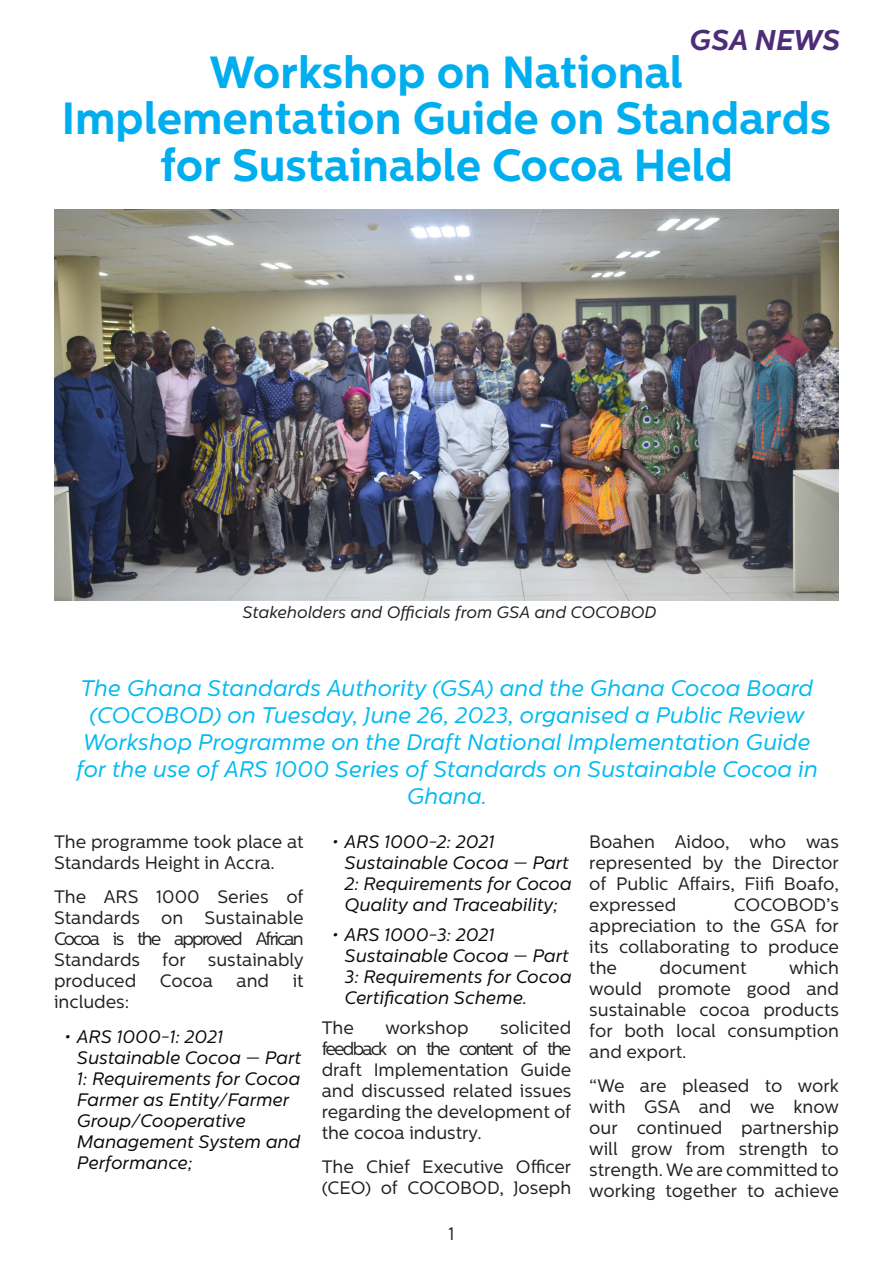
<style>
.page{position:relative;width:893px;height:1263px;background:#fff}
.page>*{position:absolute;margin:0;border:0;box-sizing:border-box;transform-origin:0 0}
.HEADING_1_BLUE{font:700 45px/46.5px "Centrale Sans";color:#00aeef;text-align:center}
.t1{font:italic 700 28.5px "Centrale Sans";color:#4d2c78}
.First_Paragraph{font:italic 22.5px/27px "Centrale Sans";color:#00baf1;text-align:center}
.body{font:18px/21px "Centrale Sans";color:#231f20;text-align:justify}
.t2{font:italic 18px/21px "Centrale Sans";color:#0c0806}
.CAPTIONS{font:italic 16.5px "Centrale Sans";color:#231f20}
</style>
<div class="page">
<img style="left:54px;top:210px;width:785px;height:390px">
<h2 class="t1" style="left:688px;top:23px;width:152px">GSA NEWS</h2>
<p class="HEADING_1_BLUE" style="left:62px;top:48px;width:771px">Workshop on National<br>Implementation Guide on Standards for Sustainable Cocoa Held</p>
<p class="CAPTIONS" style="left:242px;top:603px;width:416px">Stakeholders and Officials from GSA and COCOBOD</p>
<p class="First_Paragraph" style="left:76px;top:675px;width:743px">The Ghana Standards Authority (GSA) and the Ghana Cocoa Board (COCOBOD) on Tuesday, June 26, 2023, organised a Public Review Workshop Programme on the Draft National Implementation Guide for the use of ARS 1000 Series of Standards on Sustainable Cocoa in Ghana.</p>
<p class="body" style="left:54px;top:831px;width:251px">The programme took place at<br>Standards Height in Accra.</p>
<p class="body" style="left:54px;top:886px;width:251px">The ARS 1000 Series of Standards on Sustainable Cocoa is the approved African Standards for sustainably produced</p>
<p class="body" style="left:160px;top:970px;width:55px">Cocoa</p>
<p class="body" style="left:237px;top:970px;width:34px">and</p>
<p class="body" style="left:293px;top:970px;width:12px">it</p>
<p class="body" style="left:54px;top:991px;width:77px">includes:</p>
<p class="t2" style="left:76px;top:1026px;width:226px;text-indent:-12px">• ARS 1000-1: 2021<br>Sustainable Cocoa — Part<br>1: Requirements for Cocoa<br>Farmer as Entity/Farmer<br>Group/Cooperative<br>Management System and<br>Performance;</p>
<p class="t2" style="left:344px;top:831px;width:229px;text-indent:-12px">• ARS 1000-2: 2021<br>Sustainable Cocoa — Part<br>2: Requirements for Cocoa<br>Quality and Traceability;</p>
<p class="t2" style="left:344px;top:924px;width:229px;text-indent:-12px">• ARS 1000-3: 2021<br>Sustainable Cocoa — Part<br>3: Requirements for Cocoa<br>Certification Scheme.</p>
<p class="body" style="left:322px;top:1017px;width:34px">The</p>
<p class="body" style="left:385px;top:1017px;width:85px">workshop</p>
<p class="body" style="left:322px;top:1017px;width:251px;text-indent:178px">solicited feedback on the content of the draft Implementation Guide and discussed related issues regarding the development of the cocoa industry.</p>
<p class="body" style="left:322px;top:1156px;width:251px">The Chief Executive Officer (CEO) of COCOBOD, Joseph</p>
<p class="body" style="left:448px;top:1223px;width:7px">1</p>
<p class="body" style="left:589px;top:831px;width:251px">Boahen Aidoo, who was represented by the Director of Public Affairs, Fiifi Boafo, expressed</p>
<p class="body" style="left:589px;top:894px;width:251px;text-indent:145px">COCOBOD’s appreciation to the GSA for its collaborating to produce the</p>
<p class="body" style="left:589px;top:957px;width:251px;text-indent:200px">which would promote good and sustainable cocoa products for both local consumption and export.</p>
<p class="body" style="left:589px;top:1075px;width:251px">“We are pleased to work with GSA and we know our continued partnership will grow from strength to strength. We are committed to working together to achieve</p>
<p class="body" style="left:660px;top:957px;width:88px">document</p>
</div>
